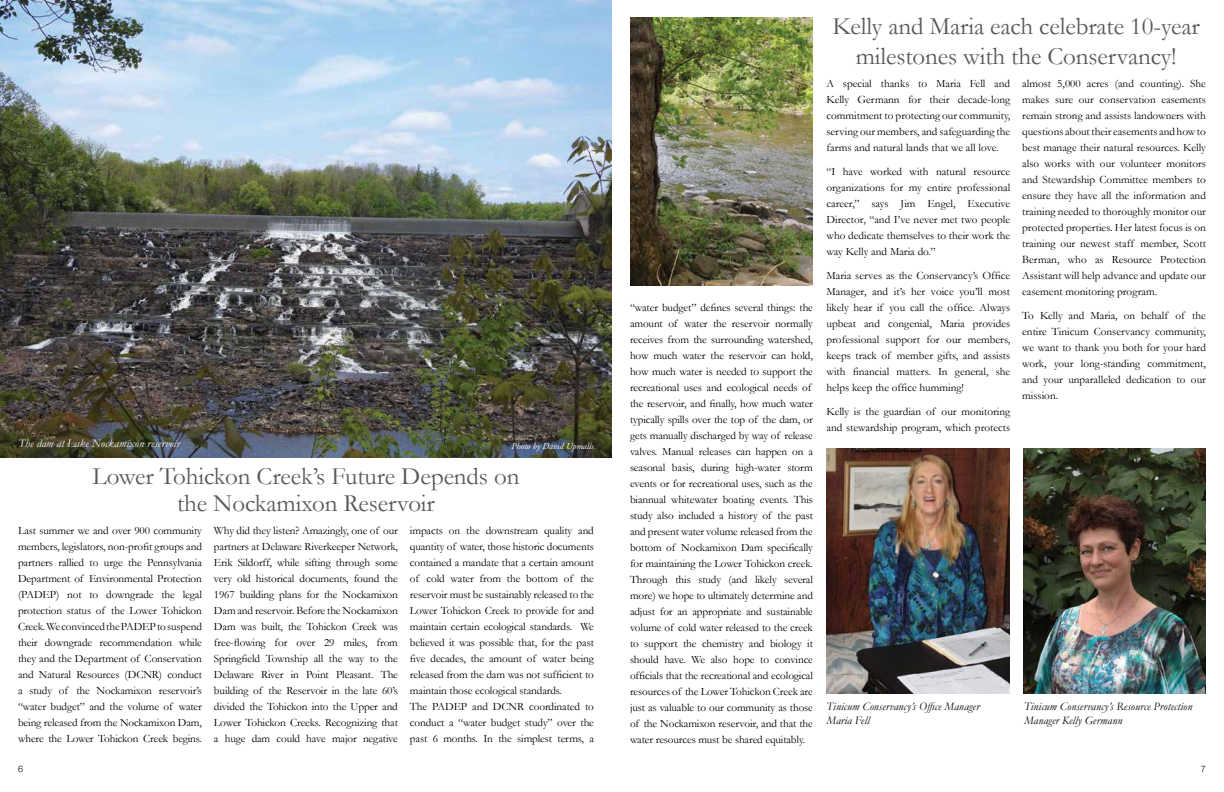
<style>
.page{position:relative;width:1224px;height:792px;background:#fff}
.page>*{position:absolute;margin:0;border:0;box-sizing:border-box;transform-origin:0 0}
.t1{font:25px/27px "Garamond";letter-spacing:-.005em;color:#58595b;text-align:center}
.t2{font:italic 11.5px/14px "Garamond";letter-spacing:.01em;color:#000}
.t3{font:italic 11.5px "Garamond";letter-spacing:.01em;color:#fff}
.t4{font:11.2px/16px "Garamond";letter-spacing:-.01em;color:#000;text-align:justify}
.t5{font:italic 9px "Adobe Garamond Pro";color:#fff}
.t6{font:300 9px "Helvetica Neue";color:#000}
</style>
<div class="page">
<img style="left:0;top:0;width:612px;height:457px">
<img style="left:630px;top:18px;width:183px;height:267px">
<img style="left:826px;top:448px;width:184px;height:246px">
<img style="left:1023px;top:448px;width:183px;height:246px">
<p class="t3" style="left:19px;top:437px;width:163px">The dam at Lake Nockamixon reservoir</p>
<p class="t5" style="left:512px;top:440px;width:84px">Photo by David Upmalis</p>
<h1 class="t1" style="left:92px;top:463px;width:428px">Lower Tohickon Creek’s Future Depends on the Nockamixon Reservoir</h1>
<p class="t4" style="left:18px;top:523px;width:185px">Last summer we and over 900 community members, legislators, non-profit groups and partners rallied to urge the Pennsylvania Department of Environmental Protection (PADEP) not to downgrade the legal protection status of the Lower Tohickon Creek. We convinced the PADEP to suspend their downgrade recommendation while they and the Department of Conservation and Natural Resources (DCNR) conduct a study of the Nockamixon reservoir’s “water budget” and the volume of water being released from the Nockamixon Dam, where the Lower Tohickon Creek begins.</p>
<p class="t4" style="left:214px;top:523px;width:186px">Why did they listen? Amazingly, one of our partners at Delaware Riverkeeper Network, Erik Sildorff, while sifting through some very old historical documents, found the 1967 building plans for the Nockamixon Dam and reservoir. Before the Nockamixon Dam was built, the Tohickon Creek was free-flowing for over 29 miles, from Springfield Township all the way to the Delaware River in Point Pleasant. The building of the Reservoir in the late 60’s divided the Tohickon into the Upper and Lower Tohickon Creeks. Recognizing that a huge dam could have major negative</p>
<p class="t4" style="left:410px;top:523px;width:186px;text-align:left">impacts on the downstream quality and quantity of water, those historic documents contained a mandate that a certain amount of cold water from the bottom of the reservoir must be sustainably released to the Lower Tohickon Creek to provide for and maintain certain ecological standards. We believed it was possible that, for the past five decades, the amount of water being released from the dam was not sufficient to maintain those ecological standards.<br>The PADEP and DCNR coordinated to conduct a “water budget study” over the past 6 months. In the simplest terms, a</p>
<p class="t4" style="left:630px;top:299px;width:185px;text-align:left">“water budget” defines several things: the amount of water the reservoir normally receives from the surrounding watershed, how much water the reservoir can hold, how much water is needed to support the recreational uses and ecological needs of the reservoir, and finally, how much water typically spills over the top of the dam, or gets manually discharged by way of release valves. Manual releases can happen on a seasonal basis, during high-water storm events or for recreational uses, such as the biannual whitewater boating events. This study also included a history of the past and present water volume released from the bottom of Nockamixon Dam specifically for maintaining the Lower Tohickon creek.<br>Through this study (and likely several more) we hope to ultimately determine and adjust for an appropriate and sustainable volume of cold water released to the creek to support the chemistry and biology it should have. We also hope to convince officials that the recreational and ecological resources of the Lower Tohickon Creek are just as valuable to our community as those of the Nockamixon reservoir, and that the water resources must be shared equitably.</p>
<h1 class="t1" style="left:832px;top:11px;width:369px;line-height:30px">Kelly and Maria each celebrate 10-year milestones with the Conservancy!</h1>
<p class="t4" style="left:827px;top:75px;width:185px">A special thanks to Maria Fell and Kelly Germann for their decade-long commitment to protecting our community, serving our members, and safeguarding the farms and natural lands that we all love.</p>
<p class="t4" style="left:827px;top:163px;width:185px">“I have worked with natural resource organizations for my entire professional career,” says Jim Engel, Executive Director, “and I’ve never met two people who dedicate themselves to their work the way Kelly and Maria do.”</p>
<p class="t4" style="left:827px;top:267px;width:185px">Maria serves as the Conservancy’s Office Manager, and it’s her voice you’ll most likely hear if you call the office. Always upbeat and congenial, Maria provides professional support for our members, keeps track of member gifts, and assists with financial matters. In general, she helps keep the office humming!</p>
<p class="t4" style="left:827px;top:403px;width:185px">Kelly is the guardian of our monitoring and stewardship program, which protects</p>
<p class="t4" style="left:1022px;top:75px;width:185px">almost 5,000 acres (and counting). She makes sure our conservation easements remain strong and assists landowners with questions about their easements and how to best manage their natural resources. Kelly also works with our volunteer monitors and Stewardship Committee members to ensure they have all the information and training needed to thoroughly monitor our protected properties. Her latest focus is on training our newest staff member, Scott Berman, who as Resource Protection Assistant will help advance and update our easement monitoring program.</p>
<p class="t4" style="left:1022px;top:307px;width:185px">To Kelly and Maria, on behalf of the entire Tinicum Conservancy community, we want to thank you both for your hard work, your long-standing commitment, and your unparalleled dedication to our mission.</p>
<p class="t2" style="left:826px;top:699px;width:155px">Tinicum Conservancy’s Office Manager<br>Maria Fell</p>
<p class="t2" style="left:1024px;top:699px;width:170px">Tinicum Conservancy’s Resource Protection<br>Manager Kelly Germann</p>
<p class="t6" style="left:18px;top:761px;width:7px">6</p>
<p class="t6" style="left:1201px;top:761px;width:7px">7</p>
</div>
